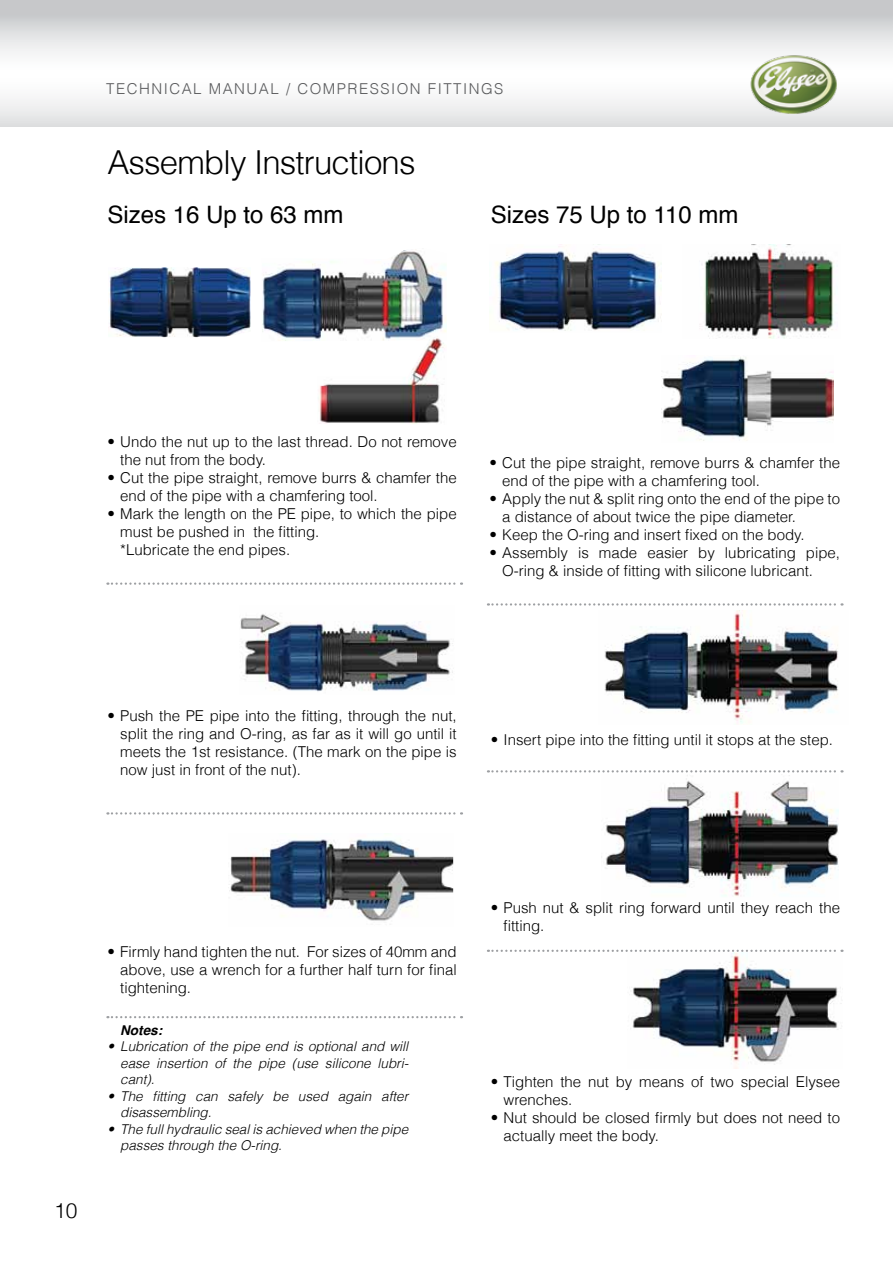
<style>
.page{position:relative;width:893px;height:1263px;background:#fff}
.page>*{position:absolute;margin:0;border:0;box-sizing:border-box;transform-origin:0 0}
.t1{font:300 33px "Helvetica";letter-spacing:-.025em;color:#000}
.t2{font:24px "Helvetica";color:#000}
.t3{font:300 21px "Helvetica";color:#000}
.t4{font:300 15px/18px "Helvetica";color:#000}
.t5{font:300 15px "Helvetica";letter-spacing:.1em;color:#58595b}
.t6{font:italic 300 13.5px/16.5px "Helvetica";color:#000}
.t7{font:italic 700 13.5px "Helvetica";color:#000}
</style>
<div class="page">
<svg style="left:0;top:0;width:892px;height:126px"></svg>
<img style="left:749px;top:53px;width:90px;height:62px">
<svg style="left:892px;top:0;width:1px;height:126px"></svg>
<img style="left:601px;top:775px;width:238px;height:121px">
<img style="left:632px;top:952px;width:210px;height:117px">
<img style="left:604px;top:611px;width:234px;height:113px">
<svg style="left:107px;top:582px;width:355px;height:3px"></svg>
<svg style="left:488px;top:603px;width:354px;height:3px"></svg>
<svg style="left:488px;top:770px;width:354px;height:2px"></svg>
<svg style="left:488px;top:950px;width:354px;height:2px"></svg>
<svg style="left:107px;top:1016px;width:355px;height:2px"></svg>
<svg style="left:107px;top:812px;width:355px;height:2px"></svg>
<img style="left:495px;top:244px;width:166px;height:87px">
<img style="left:109px;top:267px;width:142px;height:70px">
<img style="left:240px;top:614px;width:213px;height:78px">
<img style="left:229px;top:839px;width:224px;height:82px">
<img style="left:262px;top:249px;width:185px;height:92px">
<img style="left:317px;top:336px;width:130px;height:88px">
<img style="left:701px;top:245px;width:133px;height:93px">
<img style="left:661px;top:357px;width:172px;height:84px">
<p class="t5" style="left:106px;top:79px;width:399px">TECHNICAL MANUAL / COMPRESSION FITTINGS</p>
<h1 class="t1" style="left:107px;top:142px;width:310px">Assembly Instructions</h1>
<h2 class="t2" style="left:107px;top:196px;width:238px">Sizes 16 Up to 63 mm</h2>
<h2 class="t2" style="left:491px;top:196px;width:249px">Sizes 75 Up to 110 mm</h2>
<p class="t4" style="left:120px;top:432px;width:338px;text-indent:-13px">• Undo the nut up to the last thread. Do not remove the nut from the body.</p>
<p class="t4" style="left:120px;top:468px;width:338px;text-indent:-13px">• Cut the pipe straight, remove burrs &amp; chamfer the end of the pipe with a chamfering tool.</p>
<p class="t4" style="left:120px;top:504px;width:338px;text-indent:-13px">• Mark the length on the PE pipe, to which the pipe must be pushed in the fitting.<br>*Lubricate the end pipes.</p>
<p class="t4" style="left:502px;top:453px;width:339px;text-indent:-13px">• Cut the pipe straight, remove burrs &amp; chamfer the end of the pipe with a chamfering tool.</p>
<p class="t4" style="left:502px;top:489px;width:339px;text-indent:-13px">• Apply the nut &amp; split ring onto the end of the pipe to a distance of about twice the pipe diameter.</p>
<p class="t4" style="left:489px;top:525px;width:317px">• Keep the O-ring and insert fixed on the body.</p>
<p class="t4" style="left:502px;top:543px;width:339px;text-indent:-13px">• Assembly is made easier by lubricating pipe,<br>O-ring &amp; inside of fitting with silicone lubricant.</p>
<p class="t4" style="left:120px;top:707px;width:338px;text-align:justify;text-indent:-13px">• Push the PE pipe into the fitting, through the nut, split the ring and O-ring, as far as it will go until it meets the 1st resistance. (The mark on the pipe is now just in front of the nut).</p>
<p class="t4" style="left:491px;top:731px;width:344px">• Insert pipe into the fitting until it stops at the step.</p>
<h3 class="t3" style="left:54px;top:1198px;width:25px">10</h3>
<p class="t4" style="left:120px;top:942px;width:338px;text-align:justify;text-indent:-13px">• Firmly hand tighten the nut. For sizes of 40mm and above, use a wrench for a further half turn for final tightening.</p>
<p class="t7" style="left:120px;top:1019px;width:43px">Notes:</p>
<p class="t6" style="left:120px;top:1038px;width:290px;text-align:justify;text-indent:-13px">• Lubrication of the pipe end is optional and will ease insertion of the pipe (use silicone lubri&shy;cant).</p>
<p class="t6" style="left:120px;top:1088px;width:290px;text-indent:-13px">• The fitting can safely be used again after disassembling.</p>
<p class="t6" style="left:120px;top:1121px;width:290px;text-indent:-13px">• The full hydraulic seal is achieved when the pipe passes through the O-ring.</p>
<p class="t4" style="left:503px;top:898px;width:338px;text-indent:-13px">• Push nut &amp; split ring forward until they reach the fitting.</p>
<p class="t4" style="left:503px;top:1072px;width:338px;text-indent:-13px">• Tighten the nut by means of two special Elysee wrenches.</p>
<p class="t4" style="left:503px;top:1108px;width:338px;text-indent:-13px">• Nut should be closed firmly but does not need to actually meet the body.</p>
</div>
